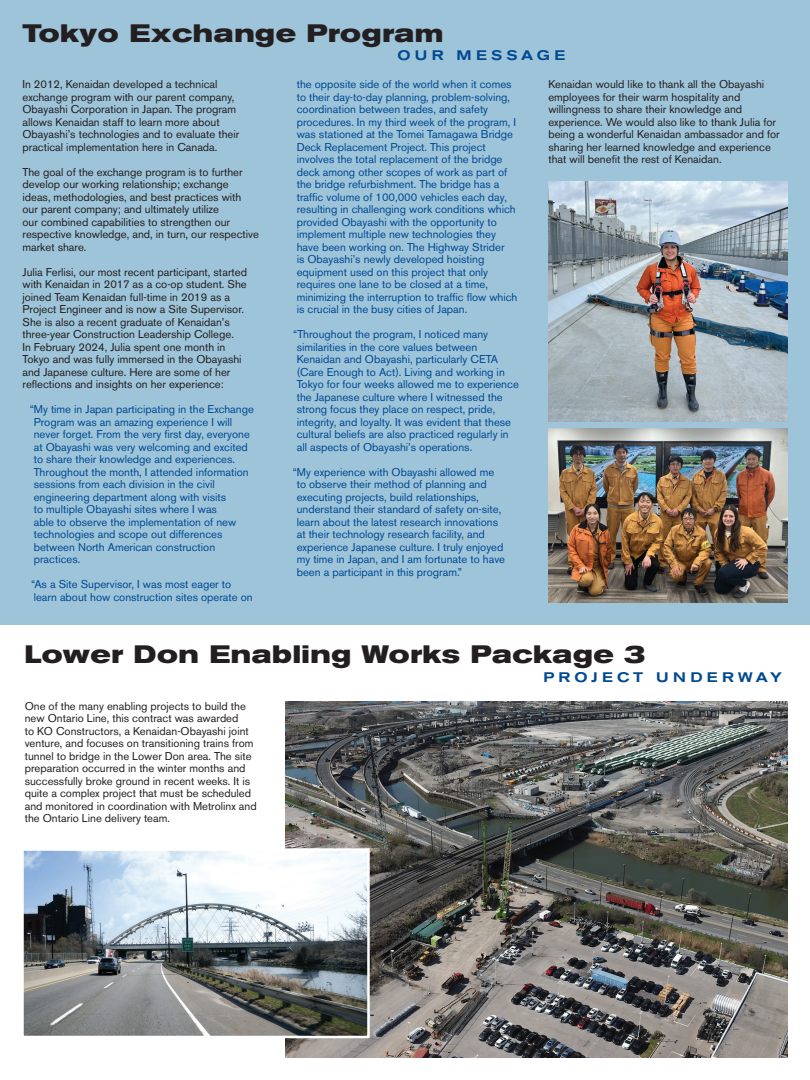
<style>
.page{position:relative;width:810px;height:1080px;background:#fff}
.page>*{position:absolute;margin:0;border:0;box-sizing:border-box;transform-origin:0 0}
.t1{font:700 expanded 25px "Akzidenz Grotesk BE";letter-spacing:.025em;color:#231f20}
.t2{font:500 expanded 13.75px "Akzidenz Grotesk BE";letter-spacing:.3em;color:#014990}
.t3{font:11.25px/12.5px "Akzidenz Grotesk BE";color:#014990}
.t4{font:11.25px/12.5px "Akzidenz Grotesk BE";color:#231f20}
</style>
<div class="page">
<div style="left:0;top:0;width:810px;height:625px;background:#9ec4da"></div>
<img style="left:285px;top:701px;width:503px;height:357px">
<img style="left:24px;top:851px;width:343px;height:184px">
<div style="left:21px;top:848px;width:349px;height:190px;border:2px solid #fff"></div>
<img style="left:548px;top:182px;width:240px;height:239px">
<img style="left:548px;top:429px;width:240px;height:174px">
<p class="t1" style="left:22px;top:18px;width:423px">Tokyo Exchange Program</p>
<p class="t2" style="left:397px;top:47px;width:170px">OUR MESSAGE</p>
<p class="t4" style="left:22px;top:78px;width:218px">In 2012, Kenaidan developed a technical exchange program with our parent company, Obayashi Corporation in Japan. The program allows Kenaidan staff to learn more about Obayashi’s technologies and to evaluate their practical implementation here in Canada.</p>
<p class="t4" style="left:22px;top:166px;width:238px">The goal of the exchange program is to further develop our working relationship; exchange ideas, methodologies, and best practices with our parent company; and ultimately utilize<br>our combined capabilities to strengthen our respective knowledge, and, in turn, our respective market share.</p>
<p class="t4" style="left:22px;top:266px;width:226px">Julia Ferlisi, our most recent participant, started with Kenaidan in 2017 as a co-op student. She joined Team Kenaidan full-time in 2019 as a Project Engineer and is now a Site Supervisor.<br>She is also a recent graduate of Kenaidan’s three-year Construction Leadership College.</p>
<p class="t4" style="left:22px;top:341px;width:221px">In February 2024, Julia spent one month in Tokyo and was fully immersed in the Obayashi and Japanese culture. Here are some of her reflections and insights on her experience:</p>
<p class="t3" style="left:34px;top:403px;width:222px;text-indent:-4px">“My time in Japan participating in the Exchange Program was an amazing experience I will never forget. From the very first day, everyone at Obayashi was very welcoming and excited to share their knowledge and experiences.<br>Throughout the month, I attended information sessions from each division in the civil engineering department along with visits<br>to multiple Obayashi sites where I was<br>able to observe the implementation of new technologies and scope out differences between North American construction practices.</p>
<p class="t3" style="left:31px;top:578px;width:223px">“As a Site Supervisor, I was most eager to learn about how construction sites operate on</p>
<p class="t3" style="left:297px;top:78px;width:222px">the opposite side of the world when it comes to their day-to-day planning, problem-solving, coordination between trades, and safety procedures. In my third week of the program, I was stationed at the Tomei Tamagawa Bridge Deck Replacement Project. This project involves the total replacement of the bridge deck among other scopes of work as part of the bridge refurbishment. The bridge has a traffic volume of 100,000 vehicles each day, resulting in challenging work conditions which provided Obayashi with the opportunity to implement multiple new technologies they have been working on. The Highway Strider<br>is Obayashi’s newly developed hoisting equipment used on this project that only requires one lane to be closed at a time, minimizing the interruption to traffic flow which is crucial in the busy cities of Japan.</p>
<p class="t3" style="left:297px;top:328px;width:224px;text-indent:-4px">“Throughout the program, I noticed many similarities in the core values between Kenaidan and Obayashi, particularly CETA (Care Enough to Act). Living and working in Tokyo for four weeks allowed me to experience the Japanese culture where I witnessed the strong focus they place on respect, pride, integrity, and loyalty. It was evident that these cultural beliefs are also practiced regularly in all aspects of Obayashi’s operations.</p>
<p class="t3" style="left:297px;top:466px;width:210px;text-indent:-4px">“My experience with Obayashi allowed me to observe their method of planning and executing projects, build relationships, understand their standard of safety on-site, learn about the latest research innovations at their technology research facility, and experience Japanese culture. I truly enjoyed my time in Japan, and I am fortunate to have been a participant in this program.”</p>
<p class="t4" style="left:548px;top:78px;width:233px">Kenaidan would like to thank all the Obayashi employees for their warm hospitality and willingness to share their knowledge and experience. We would also like to thank Julia for being a wonderful Kenaidan ambassador and for sharing her learned knowledge and experience that will benefit the rest of Kenaidan.</p>
<p class="t1" style="left:25px;top:639px;width:623px">Lower Don Enabling Works Package 3</p>
<p class="t4" style="left:25px;top:699px;width:234px">One of the many enabling projects to build the new Ontario Line, this contract was awarded<br>to KO Constructors, a Kenaidan-Obayashi joint venture, and focuses on transitioning trains from tunnel to bridge in the Lower Don area. The site preparation occurred in the winter months and successfully broke ground in recent weeks. It is quite a complex project that must be scheduled and monitored in coordination with Metrolinx and the Ontario Line delivery team.</p>
<p class="t2" style="left:544px;top:669px;width:240px">PROJECT UNDERWAY</p>
</div>
